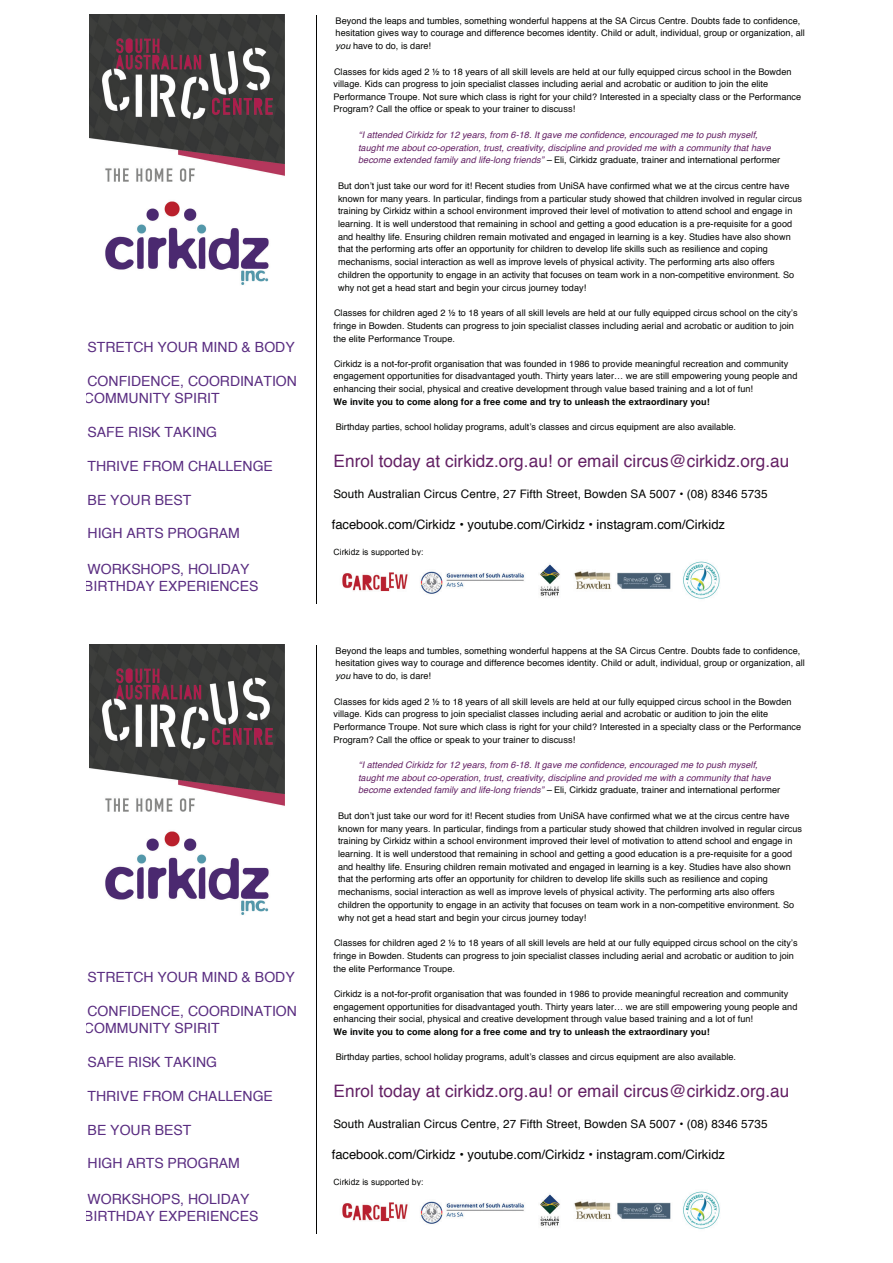
<style>
.page{position:relative;width:893px;height:1263px;background:#fff}
.page>*{position:absolute;margin:0;border:0;box-sizing:border-box;transform-origin:0 0}
.t1{font:17.1px "Helvetica";letter-spacing:.005em;color:#632064}
.t2{font:14.1px/17px "Helvetica";color:#5a2d81}
.t3{font:13.05px "Helvetica";color:#040503}
.t4{font:11.7px "Helvetica";letter-spacing:.005em;color:#040503}
.t5{font:9.15px/12.8px "Helvetica";letter-spacing:.005em;color:#040503}
.t6{font:italic 9.15px/12.8px "Helvetica";letter-spacing:.005em;color:#632064}
.t7{font:700 9.15px "Helvetica";letter-spacing:.005em;color:#040503}
.t8{font:8.55px "Arial";letter-spacing:.005em;color:#040503}
.s1{font-style:italic}
.s2{color:#040503}
.s3{font-style:normal;color:#040503}
</style>
<div class="page">
<hr style="left:316px;top:15px;width:1px;height:419px;background:#040503">
<hr style="left:316px;top:434px;width:1px;height:170px;background:#040503">
<img style="left:90px;top:15px;width:195px;height:270px">
<img style="left:342px;top:561px;width:378px;height:38px">
<hr style="left:316px;top:645px;width:1px;height:419px;background:#040503">
<hr style="left:316px;top:1064px;width:1px;height:170px;background:#040503">
<img style="left:90px;top:645px;width:195px;height:270px">
<img style="left:342px;top:1191px;width:378px;height:38px">
<h2 class="t2" style="left:88px;top:339px;width:209px">STRETCH YOUR MIND &amp; BODY</h2>
<h2 class="t2" style="left:71px;top:373px;width:228px;text-indent:17px">CONFIDENCE, COORDINATION &amp; COMMUNITY SPIRIT</h2>
<h2 class="t2" style="left:88px;top:424px;width:131px">SAFE RISK TAKING</h2>
<h2 class="t2" style="left:88px;top:458px;width:187px">THRIVE FROM CHALLENGE</h2>
<h2 class="t2" style="left:88px;top:491px;width:105px">BE YOUR BEST</h2>
<h2 class="t2" style="left:88px;top:525px;width:154px">HIGH ARTS PROGRAM</h2>
<h2 class="t2" style="left:71px;top:561px;width:189px;text-align:center">WORKSHOPS, HOLIDAY<br>&amp; BIRTHDAY EXPERIENCES</h2>
<h2 class="t2" style="left:88px;top:969px;width:209px">STRETCH YOUR MIND &amp; BODY</h2>
<h2 class="t2" style="left:71px;top:1003px;width:228px;text-indent:17px">CONFIDENCE, COORDINATION &amp; COMMUNITY SPIRIT</h2>
<h2 class="t2" style="left:88px;top:1054px;width:131px">SAFE RISK TAKING</h2>
<h2 class="t2" style="left:88px;top:1088px;width:187px">THRIVE FROM CHALLENGE</h2>
<h2 class="t2" style="left:88px;top:1121px;width:105px">BE YOUR BEST</h2>
<h2 class="t2" style="left:88px;top:1155px;width:154px">HIGH ARTS PROGRAM</h2>
<h2 class="t2" style="left:71px;top:1191px;width:189px;text-align:center">WORKSHOPS, HOLIDAY<br>&amp; BIRTHDAY EXPERIENCES</h2>
<p class="t5" style="left:336px;top:14px;width:471px">Beyond the leaps and tumbles, something wonderful happens at the SA Circus Centre. Doubts fade to confidence, hesitation gives way to courage and difference becomes identity. Child or adult, individual, group or organization, all <span class="s1">you</span> have to do, is dare!</p>
<p class="t5" style="left:333px;top:65px;width:469px">Classes for kids aged 2 ½ to 18 years of all skill levels are held at our fully equipped circus school in the Bowden village. Kids can progress to join specialist classes including aerial and acrobatic or audition to join the elite Performance Troupe. Not sure which class is right for your child? Interested in a specialty class or the Performance Program? Call the office or speak to your trainer to discuss!</p>
<p class="t6" style="left:358px;top:129px;width:424px">“I attended Cirkidz for 12 years, from 6-18. It gave me confidence, encouraged me to push myself, taught me about co-operation, trust, creativity, discipline and provided me with a community that have become extended family and life-long friends” <span class="s2">–</span> <span class="s3">Eli, Cirkidz graduate, trainer and international performer</span></p>
<p class="t5" style="left:338px;top:180px;width:465px">But don’t just take our word for it! Recent studies from UniSA have confirmed what we at the circus centre have known for many years. In particular, findings from a particular study showed that children involved in regular circus training by Cirkidz within a school environment improved their level of motivation to attend school and engage in learning. It is well understood that remaining in school and getting a good education is a pre-requisite for a good and healthy life. Ensuring children remain motivated and engaged in learning is a key. Studies have also shown that the performing arts offer an opportunity for children to develop life skills such as resilience and coping mechanisms, social interaction as well as improve levels of physical activity. The performing arts also offers children the opportunity to engage in an activity that focuses on team work in a non-competitive environment. So why not get a head start and begin your circus journey today!</p>
<p class="t5" style="left:333px;top:307px;width:465px">Classes for children aged 2 ½ to 18 years of all skill levels are held at our fully equipped circus school on the city’s fringe in Bowden. Students can progress to join specialist classes including aerial and acrobatic or audition to join the elite Performance Troupe.</p>
<p class="t5" style="left:333px;top:357px;width:465px">Cirkidz is a not-for-profit organisation that was founded in 1986 to provide meaningful recreation and community engagement opportunities for disadvantaged youth. Thirty years later… we are still empowering young people and enhancing their social, physical and creative development through value based training and a lot of fun!</p>
<p class="t7" style="left:333px;top:394px;width:378px">We invite you to come along for a free come and try to unleash the extraordinary you!</p>
<p class="t5" style="left:336px;top:421px;width:402px">Birthday parties, school holiday programs, adult’s classes and circus equipment are also available.</p>
<h1 class="t1" style="left:333px;top:448px;width:457px">Enrol today at cirkidz.org.au! or email circus@cirkidz.org.au</h1>
<p class="t4" style="left:333px;top:485px;width:436px">South Australian Circus Centre, 27 Fifth Street, Bowden SA 5007 • (08) 8346 5735</p>
<h3 class="t3" style="left:332px;top:514px;width:395px">facebook.com/Cirkidz • youtube.com/Cirkidz • instagram.com/Cirkidz</h3>
<p class="t8" style="left:333px;top:546px;width:91px">Cirkidz is supported by:</p>
<p class="t5" style="left:336px;top:644px;width:471px">Beyond the leaps and tumbles, something wonderful happens at the SA Circus Centre. Doubts fade to confidence, hesitation gives way to courage and difference becomes identity. Child or adult, individual, group or organization, all <span class="s1">you</span> have to do, is dare!</p>
<p class="t5" style="left:333px;top:695px;width:469px">Classes for kids aged 2 ½ to 18 years of all skill levels are held at our fully equipped circus school in the Bowden village. Kids can progress to join specialist classes including aerial and acrobatic or audition to join the elite Performance Troupe. Not sure which class is right for your child? Interested in a specialty class or the Performance Program? Call the office or speak to your trainer to discuss!</p>
<p class="t6" style="left:358px;top:759px;width:424px">“I attended Cirkidz for 12 years, from 6-18. It gave me confidence, encouraged me to push myself, taught me about co-operation, trust, creativity, discipline and provided me with a community that have become extended family and life-long friends” <span class="s2">–</span> <span class="s3">Eli, Cirkidz graduate, trainer and international performer</span></p>
<p class="t5" style="left:338px;top:810px;width:465px">But don’t just take our word for it! Recent studies from UniSA have confirmed what we at the circus centre have known for many years. In particular, findings from a particular study showed that children involved in regular circus training by Cirkidz within a school environment improved their level of motivation to attend school and engage in learning. It is well understood that remaining in school and getting a good education is a pre-requisite for a good and healthy life. Ensuring children remain motivated and engaged in learning is a key. Studies have also shown that the performing arts offer an opportunity for children to develop life skills such as resilience and coping mechanisms, social interaction as well as improve levels of physical activity. The performing arts also offers children the opportunity to engage in an activity that focuses on team work in a non-competitive environment. So why not get a head start and begin your circus journey today!</p>
<p class="t5" style="left:333px;top:937px;width:465px">Classes for children aged 2 ½ to 18 years of all skill levels are held at our fully equipped circus school on the city’s fringe in Bowden. Students can progress to join specialist classes including aerial and acrobatic or audition to join the elite Performance Troupe.</p>
<p class="t5" style="left:333px;top:987px;width:465px">Cirkidz is a not-for-profit organisation that was founded in 1986 to provide meaningful recreation and community engagement opportunities for disadvantaged youth. Thirty years later… we are still empowering young people and enhancing their social, physical and creative development through value based training and a lot of fun!</p>
<p class="t7" style="left:333px;top:1024px;width:378px">We invite you to come along for a free come and try to unleash the extraordinary you!</p>
<p class="t5" style="left:336px;top:1051px;width:402px">Birthday parties, school holiday programs, adult’s classes and circus equipment are also available.</p>
<h1 class="t1" style="left:333px;top:1078px;width:457px">Enrol today at cirkidz.org.au! or email circus@cirkidz.org.au</h1>
<p class="t4" style="left:333px;top:1115px;width:436px">South Australian Circus Centre, 27 Fifth Street, Bowden SA 5007 • (08) 8346 5735</p>
<h3 class="t3" style="left:332px;top:1144px;width:395px">facebook.com/Cirkidz • youtube.com/Cirkidz • instagram.com/Cirkidz</h3>
<p class="t8" style="left:333px;top:1176px;width:91px">Cirkidz is supported by:</p>
</div>
